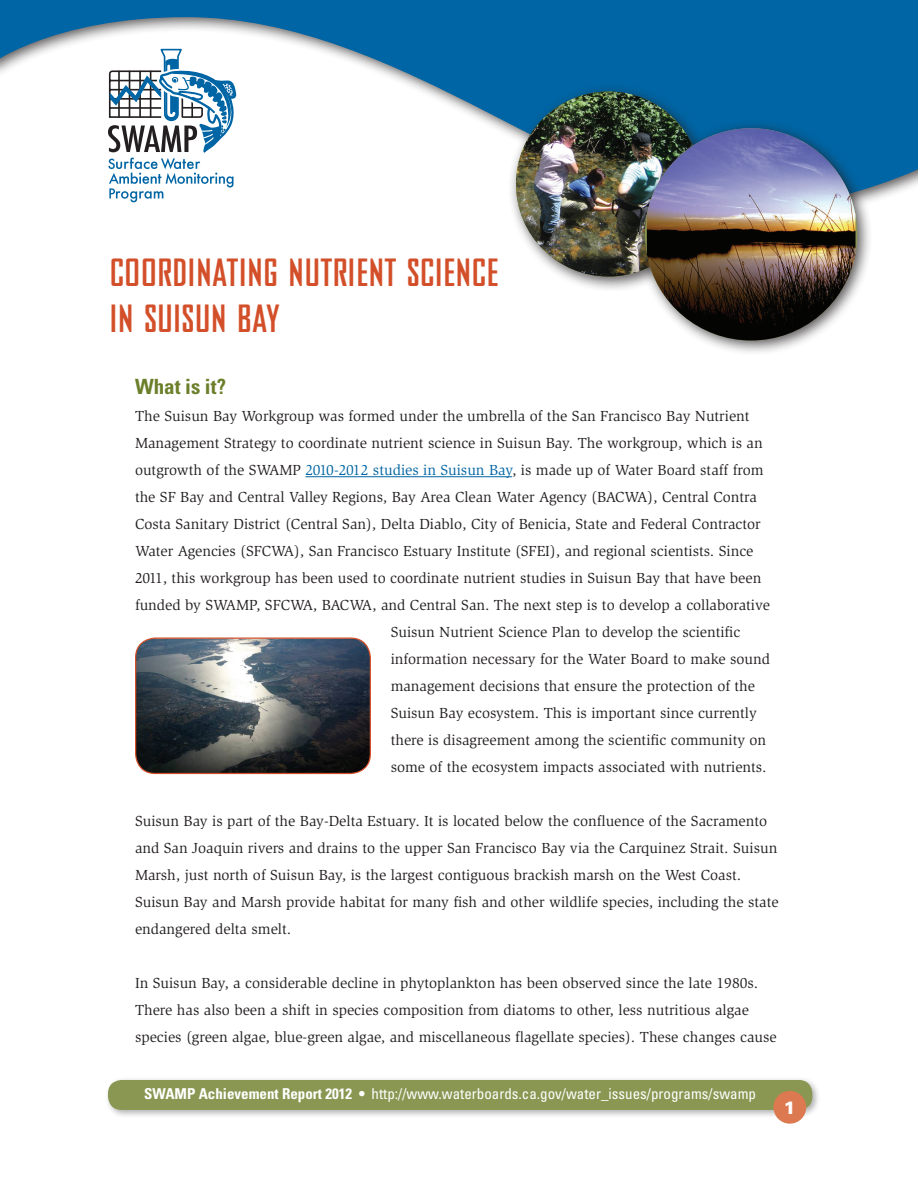
<style>
.page{position:relative;width:918px;height:1188px;background:#fff}
.page>*{position:absolute;margin:0;border:0;box-sizing:border-box;transform-origin:0 0}
.t1{font:700 36px/45.8px "Bureau Agency";letter-spacing:.02em;color:#d34f29}
.t2{font:700 condensed 21px "Univers";color:#6b7f2a}
.t3{font:900 18px "Univers";color:#fff}
.t4{font:15px/27px "Slimbach";color:#231f20}
.t5{font:condensed 15px "Univers";color:#fff}
.s1{color:#0065a4}
.s2{font-weight:700}
</style>
<div class="page">
<div style="left:105px;top:1076px;width:716px;height:42px;background:#231f20;opacity:.35"></div>
<div style="left:108px;top:1080px;width:704px;height:30px;background:#8a9752;border-radius:14px"></div>
<svg style="left:0;top:0;width:918px;height:203px;fill:#0065a4"></svg>
<div style="left:507px;top:82px;width:209px;height:209px;background:#231f20;opacity:.75"></div>
<img style="left:516px;top:92px;width:185px;height:185px;border-radius:92px">
<div style="left:636px;top:119px;width:236px;height:237px;background:#231f20;opacity:.75"></div>
<img style="left:647px;top:128px;width:209px;height:213px">
<svg style="left:108px;top:49px;width:128px;height:153px"></svg>
<div style="left:773px;top:1091px;width:33px;height:33px;background:#dd7950;border-radius:50%"></div>
<hr style="left:305px;top:476px;width:207px;height:1px;background:#0065a4">
<img style="left:136px;top:638px;width:234px;height:135px">
<div style="left:135px;top:638px;width:236px;height:136px;border:1px solid #d34f29;border-radius:20px"></div>
<h1 class="t1" style="left:110px;top:250px;width:390px">COORDINATING NUTRIENT SCIENCE<br>IN SUISUN BAY</h1>
<h2 class="t2" style="left:135px;top:374px;width:92px">What is it?</h2>
<p class="t4" style="left:135px;top:403px;width:616px">The Suisun Bay Workgroup was formed under the umbrella of the San Francisco Bay Nutrient</p>
<p class="t4" style="left:135px;top:430px;width:629px">Management Strategy to coordinate nutrient science in Suisun Bay. The workgroup, which is an</p>
<p class="t4" style="left:135px;top:457px;width:630px">outgrowth of the SWAMP <span class="s1">2010-2012 studies in Suisun Bay</span>, is made up of Water Board staff from</p>
<p class="t4" style="left:135px;top:484px;width:624px">the SF Bay and Central Valley Regions, Bay Area Clean Water Agency (BACWA), Central Contra</p>
<p class="t4" style="left:135px;top:511px;width:627px">Costa Sanitary District (Central San), Delta Diablo, City of Benicia, State and Federal Contractor</p>
<p class="t4" style="left:135px;top:538px;width:620px">Water Agencies (SFCWA), San Francisco Estuary Institute (SFEI), and regional scientists. Since</p>
<p class="t4" style="left:135px;top:565px;width:628px">2011, this workgroup has been used to coordinate nutrient studies in Suisun Bay that have been</p>
<p class="t4" style="left:135px;top:592px;width:637px">funded by SWAMP, SFCWA, BACWA, and Central San. The next step is to develop a collaborative</p>
<p class="t4" style="left:391px;top:619px;width:351px">Suisun Nutrient Science Plan to develop the scientific</p>
<p class="t4" style="left:391px;top:646px;width:381px">information necessary for the Water Board to make sound</p>
<p class="t4" style="left:391px;top:673px;width:366px">management decisions that ensure the protection of the</p>
<p class="t4" style="left:391px;top:700px;width:368px">Suisun Bay ecosystem. This is important since currently</p>
<p class="t4" style="left:391px;top:727px;width:377px">there is disagreement among the scientific community on</p>
<p class="t4" style="left:391px;top:754px;width:377px">some of the ecosystem impacts associated with nutrients.</p>
<p class="t4" style="left:135px;top:808px;width:645px">Suisun Bay is part of the Bay-Delta Estuary. It is located below the confluence of the Sacramento and San Joaquin rivers and drains to the upper San Francisco Bay via the Carquinez Strait. Suisun Marsh, just north of Suisun Bay, is the largest contiguous brackish marsh on the West Coast.<br>Suisun Bay and Marsh provide habitat for many fish and other wildlife species, including the state endangered delta smelt.</p>
<p class="t4" style="left:135px;top:970px;width:643px">In Suisun Bay, a considerable decline in phytoplankton has been observed since the late 1980s.<br>There has also been a shift in species composition from diatoms to other, less nutritious algae species (green algae, blue-green algae, and miscellaneous flagellate species). These changes cause</p>
<p class="t5" style="left:144px;top:1084px;width:614px"><span class="s2">SWAMP Achievement Report 2012 •</span> http://www.waterboards.ca.gov/water_issues/programs/swamp</p>
<p class="t3" style="left:784px;top:1096px;width:14px">1</p>
</div>
